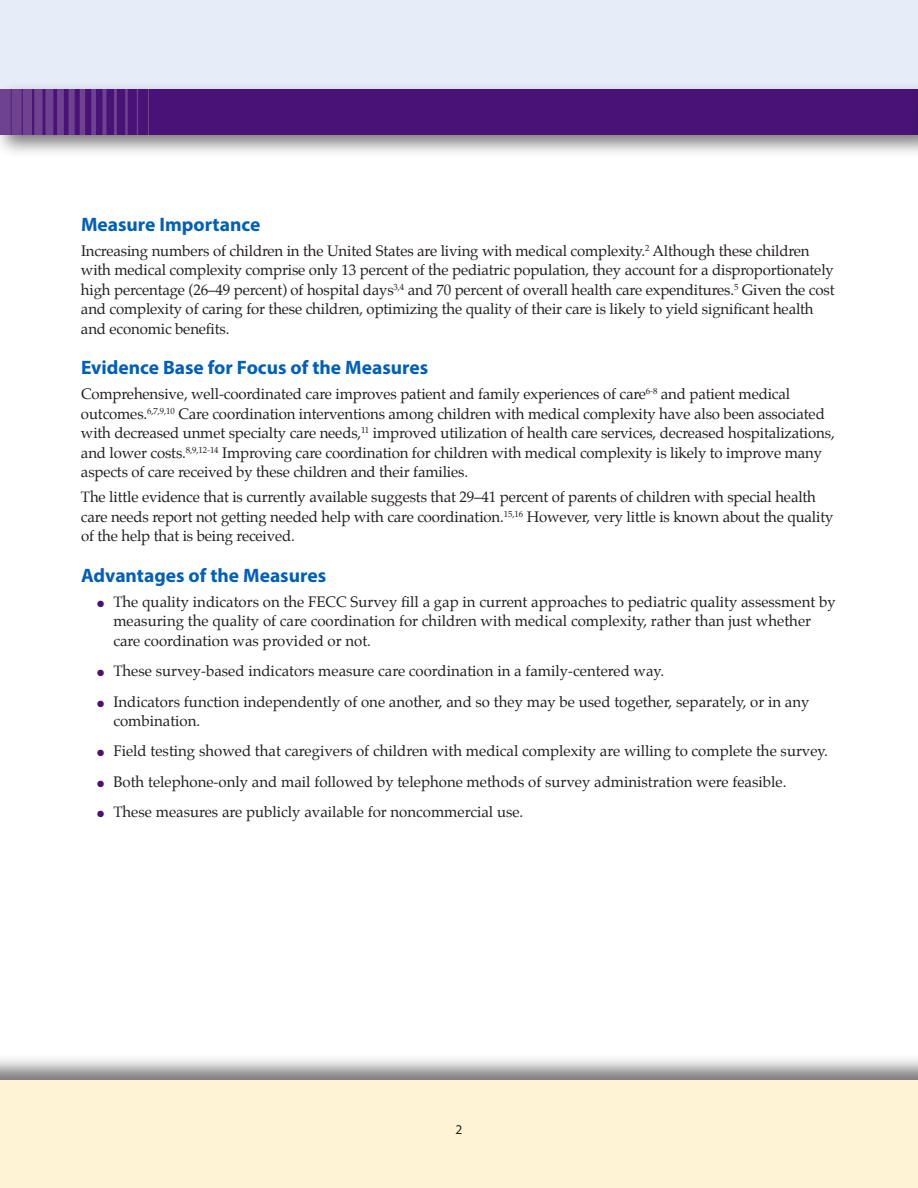
<style>
.page{position:relative;width:918px;height:1188px;background:#fff}
.page>*{position:absolute;margin:0;border:0;box-sizing:border-box;transform-origin:0 0}
.Head_Lvl_1{font:700 19.5px "Myriad Pro";color:#005fb9}
.text{font:15px/19.5px "Palatino";letter-spacing:-.01em;color:#231f20}
.t1{font:13.5px "Myriad Pro";color:#231f20}
.s1{color:#491276}
</style>
<div class="page">
<div style="left:0;top:1054px;width:918px;height:134px;background:#231f20;opacity:.6"></div>
<div style="left:0;top:1080px;width:918px;height:108px;background:#fef3d5"></div>
<div style="left:0;top:0;width:918px;height:96px;background:#e7edf8"></div>
<div style="left:0;top:82px;width:918px;height:76px;background:#231f20;opacity:.6"></div>
<div style="left:0;top:90px;width:918px;height:45px;background:#491276"></div>
<img style="left:0;top:90px;width:138px;height:45px">
<div style="left:910px;top:82px;width:8px;height:76px;background:#231f20;opacity:.6"></div>
<hr style="left:917px;top:90px;width:1px;height:45px;background:#491276">
<p class="Head_Lvl_1" style="left:81px;top:211px;width:181px">Measure Importance</p>
<p class="text" style="left:81px;top:241px;width:755px">Increasing numbers of children in the United States are living with medical complexity.<sup>2</sup> Although these children with medical complexity comprise only 13 percent of the pediatric population, they account for a disproportionately high percentage (26–49 percent) of hospital days<sup>3,4</sup> and 70 percent of overall health care expenditures.<sup>5</sup> Given the cost and complexity of caring for these children, optimizing the quality of their care is likely to yield significant health and economic benefits.</p>
<p class="Head_Lvl_1" style="left:81px;top:355px;width:349px">Evidence Base for Focus of the Measures</p>
<p class="text" style="left:81px;top:384px;width:755px">Comprehensive, well-coordinated care improves patient and family experiences of care<sup>6-8</sup> and patient medical outcomes.<sup>6,7,9,10</sup> Care coordination interventions among children with medical complexity have also been associated with decreased unmet specialty care needs,<sup>11</sup> improved utilization of health care services, decreased hospitalizations, and lower costs.<sup>8,9,12-14</sup> Improving care coordination for children with medical complexity is likely to improve many aspects of care received by these children and their families.</p>
<p class="text" style="left:81px;top:487px;width:754px">The little evidence that is currently available suggests that 29–41 percent of parents of children with special health care needs report not getting needed help with care coordination.<sup>15,16</sup> However, very little is known about the quality of the help that is being received.</p>
<p class="Head_Lvl_1" style="left:81px;top:563px;width:247px">Advantages of the Measures</p>
<p class="text" style="left:113px;top:592px;width:724px;text-indent:-16px"><span class="s1">●</span> The quality indicators on the FECC Survey fill a gap in current approaches to pediatric quality assessment by measuring the quality of care coordination for children with medical complexity, rather than just whether care coordination was provided or not.</p>
<p class="text" style="left:97px;top:661px;width:568px"><span class="s1">●</span> These survey-based indicators measure care coordination in a family-centered way.</p>
<p class="text" style="left:113px;top:692px;width:698px;text-indent:-16px"><span class="s1">●</span> Indicators function independently of one another, and so they may be used together, separately, or in any combination.</p>
<p class="text" style="left:97px;top:741px;width:732px"><span class="s1">●</span> Field testing showed that caregivers of children with medical complexity are willing to complete the survey.</p>
<p class="text" style="left:97px;top:772px;width:691px"><span class="s1">●</span> Both telephone-only and mail followed by telephone methods of survey administration were feasible.</p>
<p class="text" style="left:97px;top:802px;width:428px"><span class="s1">●</span> These measures are publicly available for noncommercial use.</p>
<p class="t1" style="left:456px;top:1121px;width:8px">2</p>
</div>
